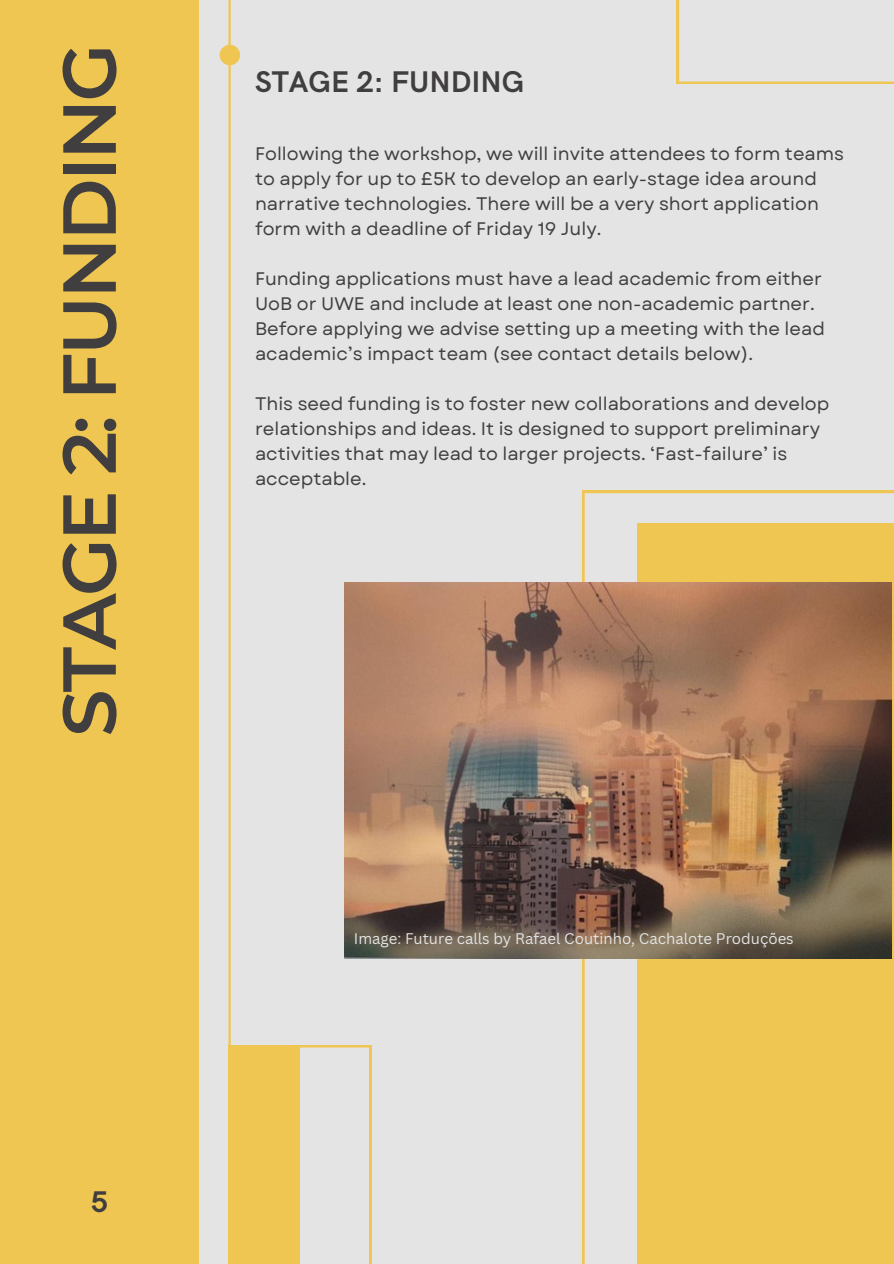
<style>
.page{position:relative;width:894px;height:1264px;background:#fff}
.page>*{position:absolute;margin:0;border:0;box-sizing:border-box;transform-origin:0 0}
.t1{font:600 75px "Montserrat";letter-spacing:-.035em;color:#403e3e}
.t2{font:700 30px "HK Grotesk";color:#403e3e}
.t3{font:18.15px/24.9px "Garet";color:#403e3e}
.t4{font:15px "Canva Sans";color:#e4e4e4}
</style>
<div class="page">
<div style="left:0;top:0;width:893px;height:1263px;background:#e4e4e4"></div>
<div style="left:0;top:0;width:199px;height:1263px;background:#f0c652"></div>
<hr style="left:228px;top:0;width:3px;height:1263px;background:#f0c652">
<svg style="left:582px;top:491px;width:311px;height:772px"></svg>
<svg style="left:676px;top:0;width:217px;height:83px"></svg>
<svg style="left:231px;top:1045px;width:140px;height:218px"></svg>
<svg style="left:219px;top:44px;width:21px;height:22px"></svg>
<img style="left:344px;top:582px;width:547px;height:376px">
<h1 class="t1" style="left:43px;top:736px;width:694px;rotate:-90deg">STAGE 2: FUNDING</h1>
<h2 class="t2" style="left:91px;top:1184px;width:19px">5</h2>
<h2 class="t2" style="left:255px;top:65px;width:271px">STAGE 2: FUNDING</h2>
<p class="t3" style="left:255px;top:141px;width:590px">Following the workshop, we will invite attendees to form teams to apply for up to £5K to develop an early-stage idea around narrative technologies. There will be a very short application form with a deadline of Friday 19 July.</p>
<p class="t3" style="left:255px;top:266px;width:571px">Funding applications must have a lead academic from either UoB or UWE and include at least one non-academic partner.<br>Before applying we advise setting up a meeting with the lead academic’s impact team (see contact details below).</p>
<p class="t3" style="left:255px;top:391px;width:575px">This seed funding is to foster new collaborations and develop relationships and ideas. It is designed to support preliminary activities that may lead to larger projects. ‘Fast-failure’ is acceptable.</p>
<p class="t4" style="left:354px;top:928px;width:441px">Image: Future calls by Rafael Coutinho, Cachalote Produções</p>
</div>
